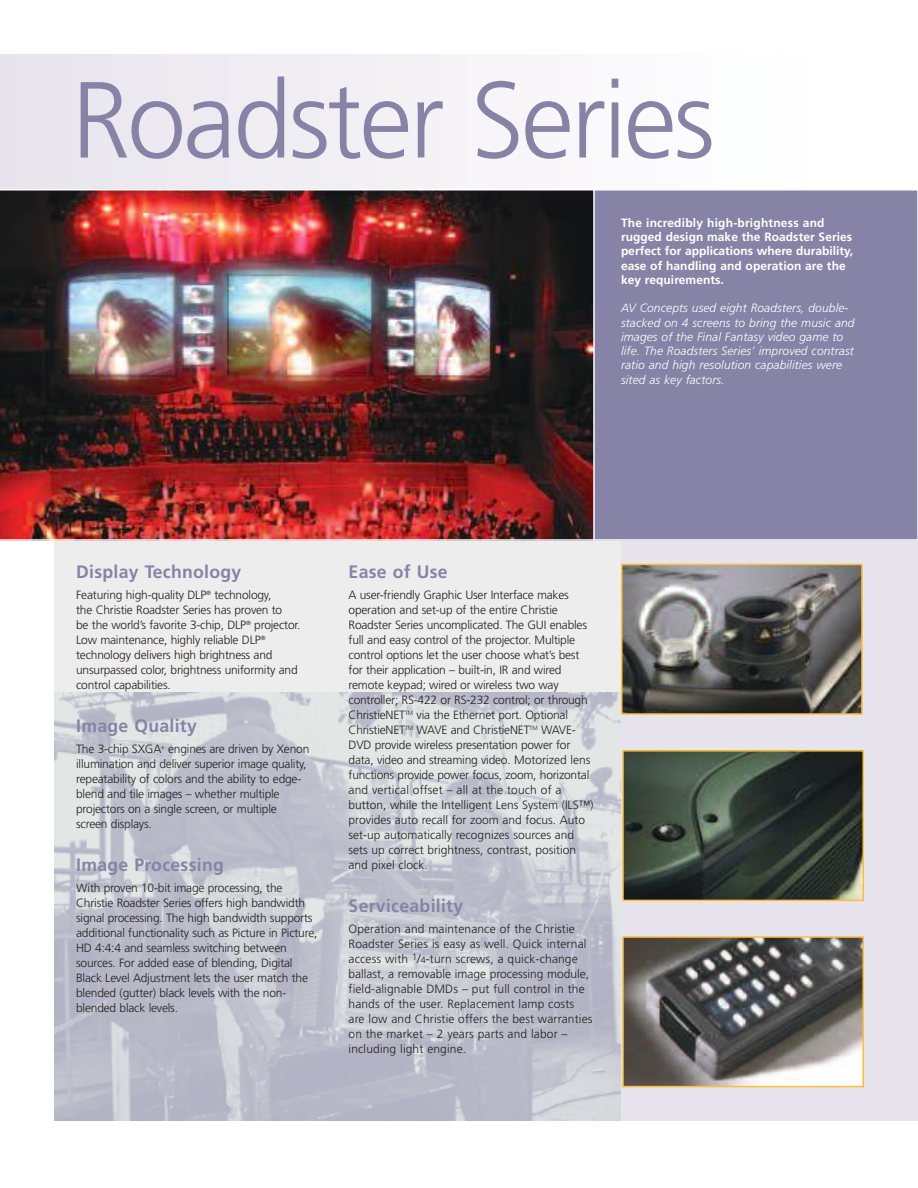
<style>
.page{position:relative;width:918px;height:1188px;background:#fff}
.page>*{position:absolute;margin:0;border:0;box-sizing:border-box;transform-origin:0 0}
.t1{font:300 108px "Frutiger";letter-spacing:-.03em;color:#8783a6}
.t2{font:700 18px "Frutiger";letter-spacing:.015em;color:#8783a6}
.t3{font:300 12px/15px "Frutiger";letter-spacing:-.015em;color:#241f1f}
.t4{font:300 12px/15px "Frutiger";letter-spacing:.01em;color:#241f1f}
.t5{font:italic 300 12px/14.2px "Frutiger";letter-spacing:.01em;color:#fff}
.t6{font:700 12px/14.2px "Frutiger";letter-spacing:.005em;color:#fff}
.s1{font-size:9px}
</style>
<div class="page">
<div style="left:54px;top:538px;width:864px;height:582px;background:#ecedec"></div>
<img style="left:54px;top:692px;width:567px;height:428px">
<div style="left:621px;top:406px;width:297px;height:714px;background:#e7e4ed"></div>
<img style="left:0;top:190px;width:593px;height:349px">
<div style="left:594px;top:190px;width:324px;height:351px;background:#8783a6"></div>
<div style="left:0;top:54px;width:6px;height:135px;background:#e7e4ed"></div>
<div style="left:24px;top:54px;width:13px;height:135px;background:#e8e5ed"></div>
<div style="left:55px;top:54px;width:12px;height:135px;background:#eae6ee"></div>
<div style="left:85px;top:54px;width:12px;height:135px;background:#ebe7ef"></div>
<div style="left:115px;top:54px;width:13px;height:135px;background:#ece8ef"></div>
<div style="left:146px;top:54px;width:12px;height:135px;background:#ede9f0"></div>
<div style="left:176px;top:54px;width:12px;height:135px;background:#eeeaf0"></div>
<div style="left:206px;top:54px;width:13px;height:135px;background:#eeeaf1"></div>
<div style="left:236px;top:54px;width:13px;height:135px;background:#efecf2"></div>
<div style="left:267px;top:54px;width:12px;height:135px;background:#f0edf3"></div>
<div style="left:297px;top:54px;width:13px;height:135px;background:#f1eef3"></div>
<div style="left:327px;top:54px;width:13px;height:135px;background:#f2eff4"></div>
<div style="left:358px;top:54px;width:12px;height:135px;background:#f3f0f5"></div>
<div style="left:388px;top:54px;width:13px;height:135px;background:#f4f1f5"></div>
<div style="left:418px;top:54px;width:13px;height:135px;background:#f4f2f7"></div>
<div style="left:449px;top:54px;width:12px;height:135px;background:#f6f4f7"></div>
<div style="left:479px;top:54px;width:13px;height:135px;background:#f7f5f8"></div>
<div style="left:509px;top:54px;width:13px;height:135px;background:#f8f5f8"></div>
<div style="left:540px;top:54px;width:12px;height:135px;background:#f8f6f9"></div>
<div style="left:570px;top:54px;width:13px;height:135px;background:#f9f7fa"></div>
<div style="left:600px;top:54px;width:13px;height:135px;background:#faf9fb"></div>
<div style="left:631px;top:54px;width:12px;height:135px;background:#faf9fb"></div>
<div style="left:661px;top:54px;width:13px;height:135px;background:#fbfafc"></div>
<div style="left:691px;top:54px;width:13px;height:135px;background:#fcfbfd"></div>
<hr style="left:593px;top:190px;width:2px;height:351px;background:#fff">
<hr style="left:0;top:539px;width:918px;height:2px;background:#fff">
<img style="left:624px;top:567px;width:236px;height:145px">
<div style="left:621px;top:564px;width:242px;height:151px;border:2px solid #ffbe34"></div>
<img style="left:625px;top:753px;width:236px;height:145px">
<div style="left:622px;top:750px;width:242px;height:151px;border:2px solid #ffbe34"></div>
<img style="left:625px;top:939px;width:236px;height:145px">
<div style="left:622px;top:936px;width:242px;height:151px;border:2px solid #ffbe34"></div>
<hr style="left:917px;top:0;width:1px;height:540px;background:#fff">
<h1 class="t1" style="left:71px;top:76px;width:645px">Roadster Series</h1>
<p class="t6" style="left:621px;top:217px;width:234px">The incredibly high-brightness and rugged design make the Roadster Series perfect for applications where durability, ease of handling and operation are the key requirements.</p>
<p class="t5" style="left:621px;top:302px;width:235px">AV Concepts used eight Roadsters, double&shy;stacked on 4 screens to bring the music and images of the Final Fantasy video game to life. The Roadsters Series’ improved contrast ratio and high resolution capabilities were sited as key factors.</p>
<h2 class="t2" style="left:76px;top:564px;width:167px">Display Technology</h2>
<p class="t3" style="left:76px;top:588px;width:226px">Featuring high-quality DLP<sup>®</sup> technology,<br>the Christie Roadster Series has proven to<br>be the world’s favorite 3-chip, DLP<sup>®</sup> projector.<br>Low maintenance, highly reliable DLP<sup>® </sup>technology delivers high brightness and unsurpassed color, brightness uniformity and control capabilities.</p>
<h2 class="t2" style="left:76px;top:718px;width:122px">Image Quality</h2>
<p class="t3" style="left:76px;top:743px;width:235px">The 3-chip SXGA<sup>+</sup> engines are driven by Xenon illumination and deliver superior image quality, repeatability of colors and the ability to edge&shy;blend and tile images – whether multiple projectors on a single screen, or multiple screen displays.</p>
<h2 class="t2" style="left:76px;top:857px;width:149px">Image Processing</h2>
<p class="t3" style="left:76px;top:881px;width:243px">With proven 10-bit image processing, the Christie Roadster Series offers high bandwidth signal processing. The high bandwidth supports additional functionality such as Picture in Picture, HD 4:4:4 and seamless switching between sources. For added ease of blending, Digital Black Level Adjustment lets the user match the blended (gutter) black levels with the non&shy;blended black levels.</p>
<h2 class="t2" style="left:349px;top:564px;width:101px">Ease of Use</h2>
<p class="t3" style="left:349px;top:588px;width:246px">A user-friendly Graphic User Interface makes operation and set-up of the entire Christie Roadster Series uncomplicated. The GUI enables full and easy control of the projector. Multiple control options let the user choose what’s best for their application – built-in, IR and wired remote keypad; wired or wireless two way controller; RS-422 or RS-232 control; or through ChristieNET<sup>TM</sup> via the Ethernet port. Optional ChristieNET<sup>TM</sup> WAVE and ChristieNET<sup>TM</sup> WAVE-DVD provide wireless presentation power for data, video and streaming video. Motorized lens functions provide power focus, zoom, horizontal and vertical offset – all at the touch of a button, while the Intelligent Lens System (ILS™) provides auto recall for zoom and focus. Auto set-up automatically recognizes sources and sets up correct brightness, contrast, position and pixel clock.</p>
<h2 class="t2" style="left:349px;top:898px;width:116px">Serviceability</h2>
<p class="t4" style="left:349px;top:923px;width:245px">Operation and maintenance of the Christie Roadster Series is easy as well. Quick internal access with <sup>1</sup>/<span class="s1">4</span>-turn screws, a quick-change ballast, a removable image processing module, field-alignable DMDs – put full control in the hands of the user. Replacement lamp costs are low and Christie offers the best warranties on the market – 2 years parts and labor – including light engine.</p>
</div>
